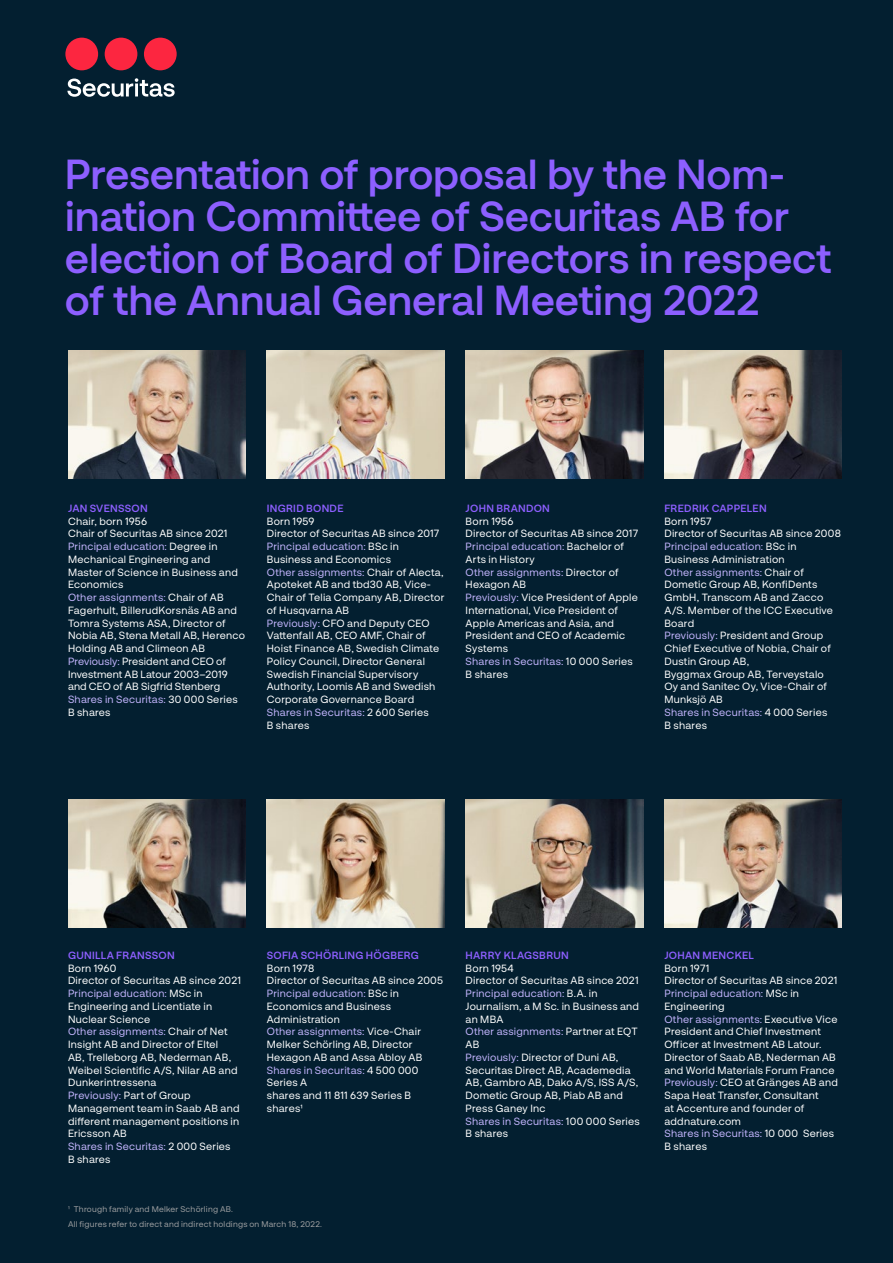
<style>
.page{position:relative;width:893px;height:1263px;background:#031f30}
.page>*{position:absolute;margin:0;border:0;box-sizing:border-box;transform-origin:0 0}
.Header_2___36_36_Bol{font:700 42px/42px "Securitas Pro";letter-spacing:-.005em;color:#8d5fff}
.Caption___7_8_5_Regu{font:10.5px/12.8px "Securitas Pro";letter-spacing:.025em;color:#fff}
.Caption___7_8_5_Regu-2{font:10.5px/12.8px "Securitas Pro";letter-spacing:.025em;color:#c2b4fc}
.Caption___7_8_5_Regu-3{font:700 10.5px "Securitas Pro";letter-spacing:.025em;color:#8d5fff}
.Caption___7_8_5_Regu-4{font:8.25px "Securitas Pro";letter-spacing:.025em;color:#9c9ea0}
.s1{color:#c2b4fc}
.s2{color:#fff}
</style>
<div class="page">
<img style="left:664px;top:799px;width:178px;height:128px">
<img style="left:466px;top:799px;width:177px;height:128px">
<img style="left:267px;top:351px;width:177px;height:127px">
<img style="left:68px;top:351px;width:178px;height:127px">
<img style="left:466px;top:351px;width:177px;height:127px">
<img style="left:664px;top:351px;width:178px;height:127px">
<img style="left:68px;top:799px;width:178px;height:128px">
<img style="left:267px;top:799px;width:177px;height:128px">
<div style="left:144px;top:38px;width:33px;height:32px;background:#fc2640;border-radius:50%"></div>
<div style="left:105px;top:38px;width:32px;height:32px;background:#fc2640;border-radius:50%"></div>
<div style="left:65px;top:38px;width:33px;height:32px;background:#fc2640;border-radius:50%"></div>
<svg style="left:67px;top:78px;width:108px;height:19px"></svg>
<p class="Header_2___36_36_Bol" style="left:65px;top:153px;width:768px">Presentation of proposal by the Nom&shy;ination Committee of Securitas AB for election of Board of Directors in respect of the Annual General Meeting 2022</p>
<p class="Caption___7_8_5_Regu-3" style="left:68px;top:502px;width:81px">JAN SVENSSON</p>
<p class="Caption___7_8_5_Regu" style="left:68px;top:514px;width:81px">Chair, born 1956</p>
<p class="Caption___7_8_5_Regu" style="left:68px;top:527px;width:161px">Chair of Securitas AB since 2021</p>
<p class="Caption___7_8_5_Regu" style="left:68px;top:540px;width:171px"><span class="s1">Principal education:</span> Degree in<br>Mechanical Engineering and<br>Master of Science in Business and<br>Economics</p>
<p class="Caption___7_8_5_Regu" style="left:68px;top:591px;width:178px"><span class="s1">Other assignments:</span> Chair of AB<br>Fagerhult, BillerudKorsnäs AB and<br>Tomra Systems ASA, Director of<br>Nobia AB, Stena Metall AB, Herenco<br>Holding AB and Climeon AB</p>
<p class="Caption___7_8_5_Regu" style="left:68px;top:655px;width:161px"><span class="s1">Previously:</span> President and CEO of<br>Investment AB Latour 2003–2019 and CEO of AB Sigfrid Stenberg</p>
<p class="Caption___7_8_5_Regu-2" style="left:68px;top:693px;width:171px">Shares in Securitas: <span class="s2">30 000 Series<br>B shares</span></p>
<p class="Caption___7_8_5_Regu-3" style="left:267px;top:502px;width:78px">INGRID BONDE</p>
<p class="Caption___7_8_5_Regu" style="left:267px;top:514px;width:49px">Born 1959</p>
<p class="Caption___7_8_5_Regu" style="left:267px;top:527px;width:174px">Director of Securitas AB since 2017</p>
<p class="Caption___7_8_5_Regu" style="left:267px;top:540px;width:134px"><span class="s1">Principal education:</span> BSc in<br>Business and Economics</p>
<p class="Caption___7_8_5_Regu" style="left:267px;top:565px;width:179px"><span class="s1">Other assignments:</span> Chair of Alecta,<br>Apoteket AB and tbd30 AB, Vice-<br>Chair of Telia Company AB, Director of Husqvarna AB</p>
<p class="Caption___7_8_5_Regu" style="left:267px;top:616px;width:174px"><span class="s1">Previously:</span> CFO and Deputy CEO<br>Vattenfall AB, CEO AMF, Chair of<br>Hoist Finance AB, Swedish Climate<br>Policy Council, Director General<br>Swedish Financial Supervisory<br>Authority, Loomis AB and Swedish<br>Corporate Governance Board</p>
<p class="Caption___7_8_5_Regu-2" style="left:267px;top:706px;width:163px">Shares in Securitas: <span class="s2">2 600 Series<br>B shares</span></p>
<p class="Caption___7_8_5_Regu-3" style="left:466px;top:502px;width:86px">JOHN BRANDON</p>
<p class="Caption___7_8_5_Regu" style="left:466px;top:514px;width:174px">Born 1956<br>Director of Securitas AB since 2017</p>
<p class="Caption___7_8_5_Regu" style="left:466px;top:540px;width:160px"><span class="s1">Principal education:</span> Bachelor of<br>Arts in History</p>
<p class="Caption___7_8_5_Regu" style="left:466px;top:565px;width:155px"><span class="s1">Other assignments:</span> Director of<br>Hexagon AB</p>
<p class="Caption___7_8_5_Regu" style="left:466px;top:591px;width:174px"><span class="s1">Previously:</span> Vice President of Apple<br>International, Vice President of<br>Apple Americas and Asia, and<br>President and CEO of Academic<br>Systems</p>
<p class="Caption___7_8_5_Regu-2" style="left:466px;top:655px;width:169px">Shares in Securitas: <span class="s2">10 000 Series<br>B shares</span></p>
<p class="Caption___7_8_5_Regu-3" style="left:664px;top:502px;width:104px">FREDRIK CAPPELEN</p>
<p class="Caption___7_8_5_Regu" style="left:664px;top:514px;width:178px">Born 1957<br>Director of Securitas AB since 2008</p>
<p class="Caption___7_8_5_Regu" style="left:664px;top:540px;width:134px"><span class="s1">Principal education:</span> BSc in<br>Business Administration</p>
<p class="Caption___7_8_5_Regu" style="left:664px;top:565px;width:170px"><span class="s1">Other assignments:</span> Chair of<br>Dometic Group AB, KonfiDents<br>GmbH, Transcom AB and Zacco<br>A/S. Member of the ICC Executive<br>Board</p>
<p class="Caption___7_8_5_Regu" style="left:664px;top:629px;width:168px"><span class="s1">Previously:</span> President and Group<br>Chief Executive of Nobia, Chair of<br>Dustin Group AB,<br>Byggmax Group AB, Terveystalo<br>Oy and Sanitec Oy, Vice-Chair of<br>Munksjö AB</p>
<p class="Caption___7_8_5_Regu-2" style="left:664px;top:706px;width:164px">Shares in Securitas: <span class="s2">4 000 Series<br>B shares</span></p>
<p class="Caption___7_8_5_Regu-3" style="left:68px;top:948px;width:108px">GUNILLA FRANSSON</p>
<p class="Caption___7_8_5_Regu" style="left:68px;top:961px;width:50px">Born 1960</p>
<p class="Caption___7_8_5_Regu" style="left:68px;top:974px;width:175px">Director of Securitas AB since 2021</p>
<p class="Caption___7_8_5_Regu" style="left:68px;top:987px;width:146px"><span class="s1">Principal education:</span> MSc in<br>Engineering and Licentiate in<br>Nuclear Science</p>
<p class="Caption___7_8_5_Regu" style="left:68px;top:1025px;width:171px"><span class="s1">Other assignments:</span> Chair of Net<br>Insight AB and Director of Eltel<br>AB, Trelleborg AB, Nederman AB,<br>Weibel Scientific A/S, Nilar AB and<br>Dunkerintressena</p>
<p class="Caption___7_8_5_Regu" style="left:68px;top:1089px;width:173px"><span class="s1">Previously:</span> Part of Group<br>Management team in Saab AB and different management positions in<br>Ericsson AB</p>
<p class="Caption___7_8_5_Regu-2" style="left:68px;top:1140px;width:164px">Shares in Securitas: <span class="s2">2 000 Series<br>B shares</span></p>
<p class="Caption___7_8_5_Regu-3" style="left:267px;top:948px;width:154px">SOFIA SCHÖRLING HÖGBERG</p>
<p class="Caption___7_8_5_Regu" style="left:267px;top:961px;width:178px">Born 1978<br>Director of Securitas AB since 2005</p>
<p class="Caption___7_8_5_Regu" style="left:267px;top:987px;width:134px"><span class="s1">Principal education:</span> BSc in<br>Economics and Business<br>Administration</p>
<p class="Caption___7_8_5_Regu" style="left:267px;top:1025px;width:157px"><span class="s1">Other assignments:</span> Vice-Chair<br>Melker Schörling AB, Director<br>Hexagon AB and Assa Abloy AB</p>
<p class="Caption___7_8_5_Regu" style="left:267px;top:1063px;width:153px"><span class="s1">Shares in Securitas:</span> 4 500 000<br>Series A<br>shares and 11 811 639 Series B shares¹</p>
<p class="Caption___7_8_5_Regu-4" style="left:68px;top:1204px;width:166px">1 Through family and Melker Schörling AB.</p>
<p class="Caption___7_8_5_Regu-4" style="left:68px;top:1218px;width:255px">All figures refer to direct and indirect holdings on March 18, 2022.</p>
<p class="Caption___7_8_5_Regu-3" style="left:466px;top:948px;width:105px">HARRY KLAGSBRUN</p>
<p class="Caption___7_8_5_Regu" style="left:466px;top:961px;width:50px">Born 1954</p>
<p class="Caption___7_8_5_Regu" style="left:466px;top:974px;width:175px">Director of Securitas AB since 2021</p>
<p class="Caption___7_8_5_Regu" style="left:466px;top:987px;width:175px"><span class="s1">Principal education:</span> B.A. in<br>Journalism, a M Sc. in Business and an MBA</p>
<p class="Caption___7_8_5_Regu-2" style="left:466px;top:1025px;width:173px">Other assignments: <span class="s2">Partner at EQT<br>AB</span></p>
<p class="Caption___7_8_5_Regu" style="left:466px;top:1051px;width:174px"><span class="s1">Previously:</span> Director of Duni AB,<br>Securitas Direct AB, Academedia<br>AB, Gambro AB, Dako A/S, ISS A/S,<br>Dometic Group AB, Piab AB and<br>Press Ganey Inc</p>
<p class="Caption___7_8_5_Regu" style="left:466px;top:1114px;width:176px"><span class="s1">Shares in Securitas:</span> 100 000 Series<br>B shares</p>
<p class="Caption___7_8_5_Regu-3" style="left:664px;top:948px;width:91px">JOHAN MENCKEL</p>
<p class="Caption___7_8_5_Regu" style="left:664px;top:961px;width:47px">Born 1971</p>
<p class="Caption___7_8_5_Regu" style="left:664px;top:974px;width:175px">Director of Securitas AB since 2021</p>
<p class="Caption___7_8_5_Regu-2" style="left:664px;top:987px;width:136px">Principal education: <span class="s2">MSc in<br>Engineering</span></p>
<p class="Caption___7_8_5_Regu" style="left:664px;top:1012px;width:175px"><span class="s1">Other assignments:</span> Executive Vice President and Chief Investment Officer at Investment AB Latour.<br>Director of Saab AB, Nederman AB and World Materials Forum France</p>
<p class="Caption___7_8_5_Regu" style="left:664px;top:1076px;width:175px"><span class="s1">Previously:</span> CEO at Gränges AB and<br>Sapa Heat Transfer, Consultant<br>at Accenture and founder of addnature.com</p>
<p class="Caption___7_8_5_Regu-2" style="left:664px;top:1127px;width:171px">Shares in Securitas: <span class="s2">10 000 Series<br>B shares</span></p>
</div>
